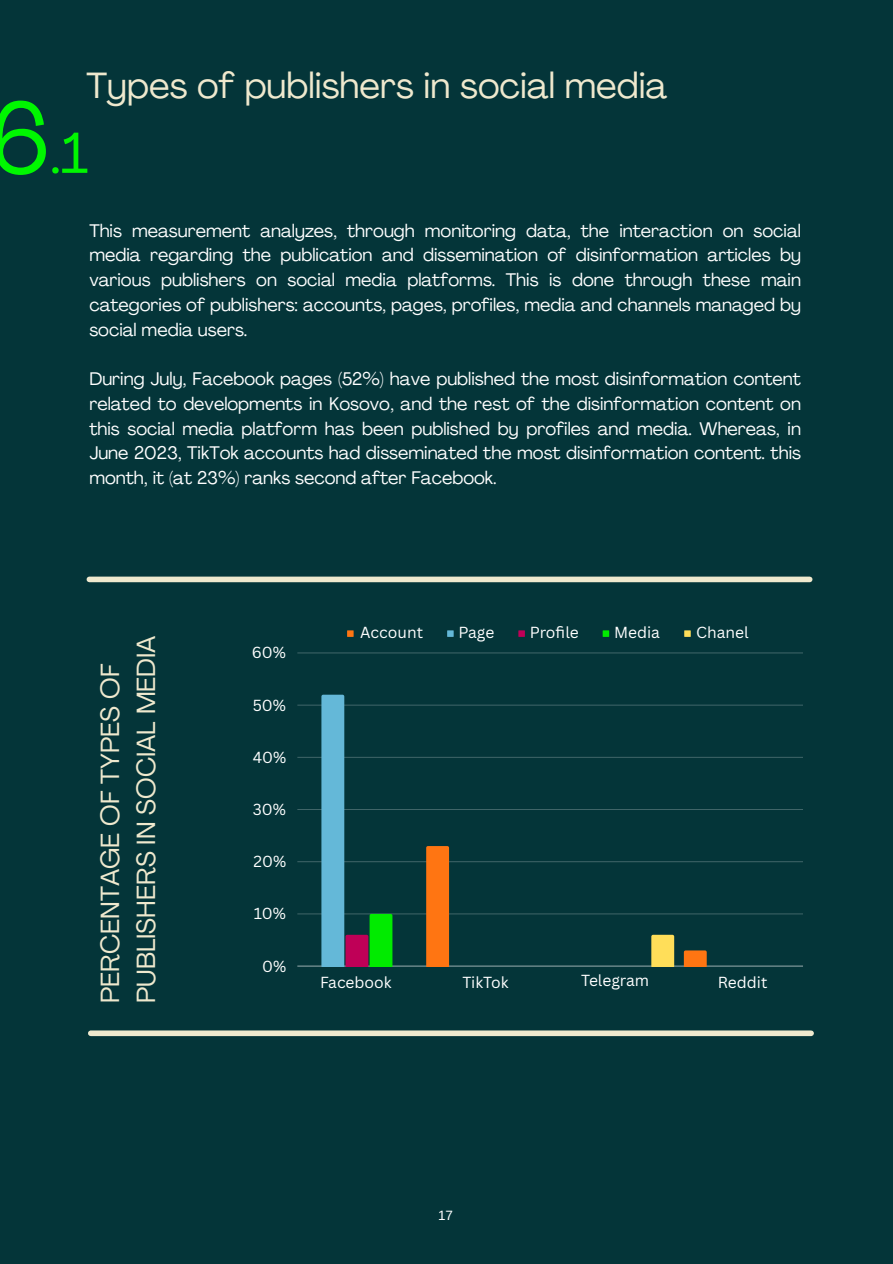
<style>
.page{position:relative;width:893px;height:1264px;background:#fff}
.page>*{position:absolute;margin:0;border:0;box-sizing:border-box;transform-origin:0 0}
.t1{font:98.85px "Agrandir";color:#00f700}
.t2{font:57px "Agrandir";color:#00f700}
.t3{font:36px "Agrandir";color:#efe9ce}
.t4{font:25.95px/36px "Agrandir";color:#efe9ce}
.t5{font:18px/24.8px "Agrandir";color:#fff;text-align:justify}
.t6{font:15.6px "Canva Sans";color:#fff}
.t7{font:13.5px "Arimo";color:#fff}
</style>
<div class="page">
<div style="left:0;top:0;width:892px;height:1263px;background:#043539"></div>
<div style="left:89px;top:576px;width:720px;height:6px;background:#efe9ce"></div>
<div style="left:91px;top:1030px;width:720px;height:6px;background:#efe9ce"></div>
<svg style="left:347px;top:630px;width:6px;height:7px"></svg>
<svg style="left:447px;top:630px;width:6px;height:7px"></svg>
<svg style="left:518px;top:630px;width:7px;height:7px"></svg>
<svg style="left:602px;top:630px;width:7px;height:7px"></svg>
<svg style="left:684px;top:630px;width:6px;height:7px"></svg>
<hr style="left:297px;top:913px;width:506px;height:1px;background:#fff">
<hr style="left:297px;top:861px;width:506px;height:1px;background:#fff">
<hr style="left:297px;top:809px;width:506px;height:1px;background:#fff">
<hr style="left:297px;top:757px;width:506px;height:1px;background:#fff">
<hr style="left:297px;top:705px;width:506px;height:1px;background:#fff">
<hr style="left:297px;top:652px;width:506px;height:1px;background:#fff">
<hr style="left:297px;top:965px;width:506px;height:1px;background:#fff">
<svg style="left:321px;top:694px;width:71px;height:272px"></svg>
<div style="left:426px;top:846px;width:23px;height:120px;background:#ff7512"></div>
<svg style="left:651px;top:934px;width:23px;height:32px"></svg>
<svg style="left:683px;top:950px;width:23px;height:16px"></svg>
<p class="t3" style="left:86px;top:71px;width:582px">Types of publishers in social media</p>
<p class="t1" style="left:-10px;top:99px;width:62px">6</p>
<p class="t2" style="left:50px;top:130px;width:39px">.1</p>
<p class="t5" style="left:89px;top:220px;width:713px">This measurement analyzes, through monitoring data, the interaction on social media regarding the publication and dissemination of disinformation articles by various publishers on social media platforms. This is done through these main categories of publishers: accounts, pages, profiles, media and channels managed by social media users.</p>
<p class="t5" style="left:89px;top:368px;width:713px">During July, Facebook pages (52%) have published the most disinformation content related to developments in Kosovo, and the rest of the disinformation content on this social media platform has been published by profiles and media. Whereas, in June 2023, TikTok accounts had disseminated the most disinformation content. this month, it (at 23%) ranks second after Facebook.</p>
<p class="t4" style="left:95px;top:1002px;width:369px;rotate:-90deg">PERCENTAGE OF TYPES OF<br>PUBLISHERS IN SOCIAL MEDIA</p>
<p class="t6" style="left:252px;top:641px;width:36px">60%</p>
<p class="t6" style="left:253px;top:694px;width:35px">50%</p>
<p class="t6" style="left:253px;top:746px;width:35px">40%</p>
<p class="t6" style="left:253px;top:798px;width:35px">30%</p>
<p class="t6" style="left:253px;top:850px;width:34px">20%</p>
<p class="t6" style="left:254px;top:902px;width:34px">10%</p>
<p class="t6" style="left:262px;top:954px;width:26px">0%</p>
<p class="t6" style="left:360px;top:621px;width:64px">Account</p>
<p class="t6" style="left:458px;top:621px;width:37px">Page</p>
<p class="t6" style="left:529px;top:621px;width:51px">Profi le</p>
<p class="t6" style="left:614px;top:621px;width:47px">Media</p>
<p class="t6" style="left:696px;top:621px;width:54px">Chanel</p>
<p class="t6" style="left:320px;top:971px;width:73px">Facebook</p>
<p class="t6" style="left:462px;top:971px;width:48px">TikTok</p>
<p class="t6" style="left:581px;top:969px;width:70px">Telegram</p>
<p class="t6" style="left:717px;top:971px;width:51px">Reddit</p>
<p class="t7" style="left:438px;top:1207px;width:17px">17</p>
</div>
